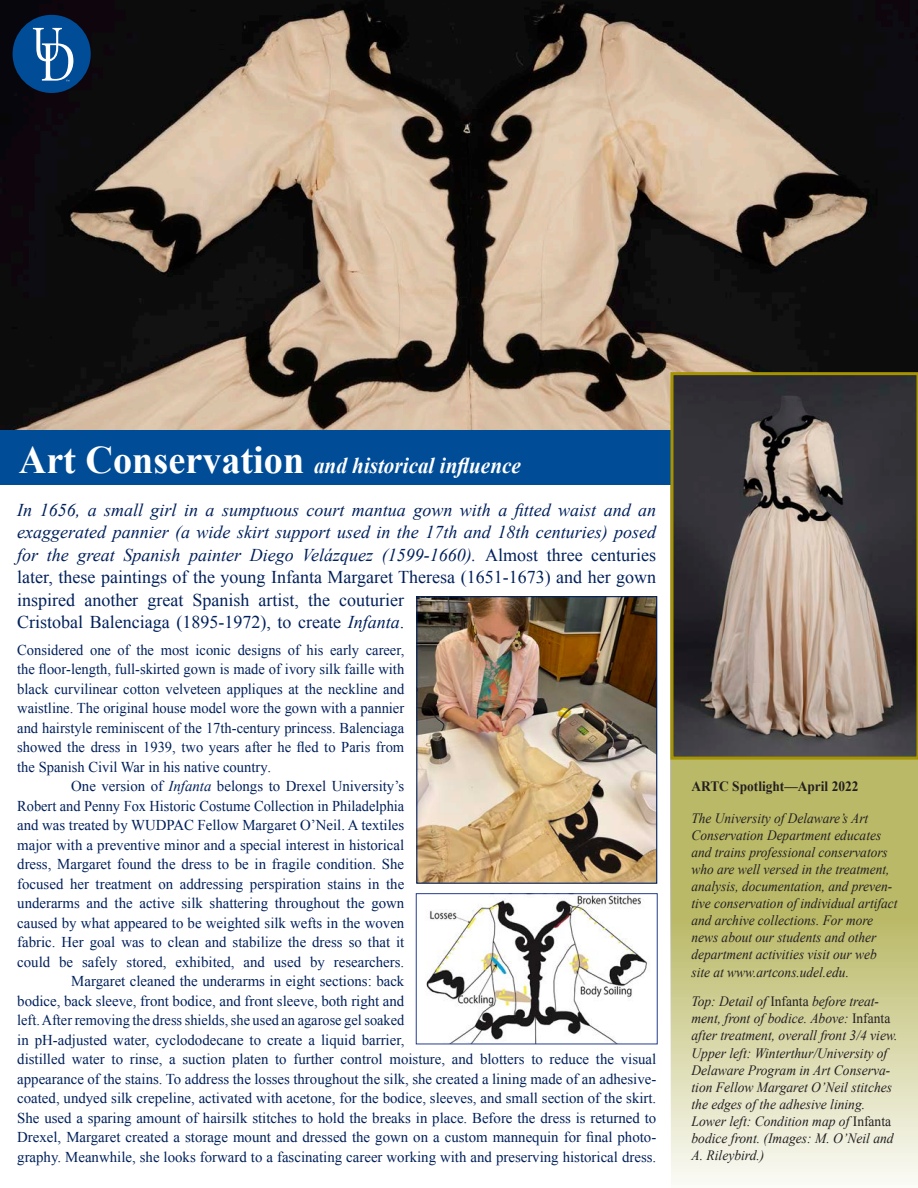
<style>
.page{position:relative;width:918px;height:1188px;background:#fff}
.page>*{position:absolute;margin:0;border:0;box-sizing:border-box;transform-origin:0 0}
.t1{font:italic 700 22.5px "Times New Roman";color:#fff;scale:.94 1}
.t2{font:italic 18px "Times New Roman";color:#00205b}
.t3{font:18px "Times New Roman";color:#00205b}
.t4{font:15px/19.5px "Times New Roman";color:#00205b;text-align:right}
.t5{font:15px "Times New Roman";color:#00205b;scale:.96 1}
.t6{font:italic 14.25px/17.1px "Times New Roman";color:#231f20;scale:.94 1}
.t7{font:italic 14.25px/17.1px "Times New Roman";color:#231f20;scale:.95 1}
.t8{font:700 14.25px "Times New Roman";color:#231f20;scale:.94 1}
.s1{font-style:normal;font-size:39px}
.s2{font-style:normal}
.s3{font-style:italic}
</style>
<div class="page">
<svg style="left:670px;top:760px;width:248px;height:422px;background:#cecd93"></svg>
<img style="left:0;top:0;width:918px;height:441px">
<div style="left:1px;top:431px;width:917px;height:54px;background:#004c97"></div>
<svg style="left:670px;top:372px;width:248px;height:388px;background:#6e655d"></svg>
<div style="left:13px;top:15px;width:78px;height:78px;background:#004c97;border-radius:50%"></div>
<svg style="left:33px;top:28px;width:40px;height:53px"></svg>
<img style="left:418px;top:598px;width:237px;height:284px">
<div style="left:416px;top:596px;width:241px;height:288px;border:1px solid #00205b"></div>
<img style="left:426px;top:896px;width:221px;height:146px">
<p class="t1" style="left:19px;top:450px;width:536px"><span class="s1">Art Conservation</span> and historical influence</p>
<p class="t2" style="left:17px;top:497px;width:640px">In 1656, a small girl in a sumptuous court mantua gown with a fitted waist and an</p>
<p class="t2" style="left:17px;top:520px;width:641px">exaggerated pannier (a wide skirt support used in the 17th and 18th centuries) posed</p>
<p class="t2" style="left:17px;top:542px;width:641px">for the great Spanish painter Diego Velázquez (1599-1660). <span class="s2">Almost three centuries</span></p>
<p class="t3" style="left:17px;top:565px;width:641px">later, these paintings of the young Infanta Margaret Theresa (1651-1673) and her gown</p>
<p class="t3" style="left:17px;top:588px;width:389px">inspired another great Spanish artist, the couturier</p>
<p class="t3" style="left:17px;top:610px;width:388px">Cristobal Balenciaga (1895-1972), to create <span class="s3">Infanta</span>.</p>
<p class="t4" style="left:17px;top:640px;width:389px">Considered one of the most iconic designs of his early career,</p>
<p class="t4" style="left:17px;top:659px;width:389px">the floor-length, full-skirted gown is made of ivory silk faille with</p>
<p class="t4" style="left:17px;top:679px;width:389px">black curvilinear cotton velveteen appliques at the neckline and</p>
<p class="t4" style="left:17px;top:698px;width:389px">waistline. The original house model wore the gown with a pannier</p>
<p class="t4" style="left:17px;top:718px;width:389px">and hairstyle reminiscent of the 17th-century princess. Balenciaga</p>
<p class="t4" style="left:17px;top:737px;width:389px">showed the dress in 1939, two years after he fled to Paris from</p>
<p class="t4" style="left:17px;top:757px;width:256px">the Spanish Civil War in his native country.</p>
<p class="t4" style="left:17px;top:776px;width:389px">One version of <span class="s3">Infanta</span> belongs to Drexel University’s<br>Robert and Penny Fox Historic Costume Collection in Philadelphia</p>
<p class="t4" style="left:17px;top:815px;width:389px">and was treated by WUDPAC Fellow Margaret O’Neil. A textiles</p>
<p class="t4" style="left:17px;top:835px;width:389px">major with a preventive minor and a special interest in historical</p>
<p class="t4" style="left:17px;top:854px;width:389px;text-align:left">dress, Margaret found the dress to be in fragile condition. She focused her treatment on addressing perspiration stains in the</p>
<p class="t4" style="left:17px;top:893px;width:389px">underarms and the active silk shattering throughout the gown</p>
<p class="t4" style="left:17px;top:913px;width:389px">caused by what appeared to be weighted silk wefts in the woven</p>
<p class="t4" style="left:17px;top:932px;width:389px">fabric. Her goal was to clean and stabilize the dress so that it</p>
<p class="t4" style="left:17px;top:952px;width:389px">could be safely stored, exhibited, and used by researchers.</p>
<p class="t4" style="left:71px;top:971px;width:335px">Margaret cleaned the underarms in eight sections: back</p>
<p class="t4" style="left:17px;top:991px;width:389px">bodice, back sleeve, front bodice, and front sleeve, both right and</p>
<p class="t5" style="left:17px;top:1010px;width:405px">left. After removing the dress shields, she used an agarose gel soaked</p>
<p class="t4" style="left:17px;top:1030px;width:389px">in pH-adjusted water, cyclododecane to create a liquid barrier,</p>
<p class="t4" style="left:17px;top:1049px;width:641px">distilled water to rinse, a suction platen to further control moisture, and blotters to reduce the visual</p>
<p class="t4" style="left:17px;top:1069px;width:641px">appearance of the stains. To address the losses throughout the silk, she created a lining made of an adhesive-</p>
<p class="t4" style="left:17px;top:1088px;width:641px">coated, undyed silk crepeline, activated with acetone, for the bodice, sleeves, and small section of the skirt.</p>
<p class="t4" style="left:17px;top:1108px;width:641px">She used a sparing amount of hairsilk stitches to hold the breaks in place. Before the dress is returned to</p>
<p class="t4" style="left:17px;top:1127px;width:641px">Drexel, Margaret created a storage mount and dressed the gown on a custom mannequin for final photo-</p>
<p class="t4" style="left:17px;top:1147px;width:641px">graphy. Meanwhile, she looks forward to a fascinating career working with and preserving historical dress.</p>
<p class="t8" style="left:692px;top:777px;width:179px">ARTC Spotlight—April 2022</p>
<p class="t6" style="left:692px;top:809px;width:190px">The University of Delaware’s Art</p>
<p class="t6" style="left:692px;top:826px;width:221px">Conservation Department educates and trains professional conservators who are well versed in the treatment, analysis, documentation, and preven&shy;tive conservation of individual artifact and archive collections. For more news about our students and other department activities visit our web</p>
<p class="t6" style="left:692px;top:963px;width:169px">site at www.artcons.udel.edu.</p>
<p class="t7" style="left:692px;top:993px;width:218px">Top: Detail of <span class="s2">Infanta</span> before treat&shy;ment, front of bodice. Above: <span class="s2">Infanta </span>after treatment, overall front 3/4 view.<br>Upper left: Winterthur/University of Delaware Program in Art Conserva&shy;tion Fellow Margaret O’Neil stitches the edges of the adhesive lining.<br>Lower left: Condition map of <span class="s2">Infanta </span>bodice front. (Images: M. O’Neil and A. Rileybird.)</p>
</div>
